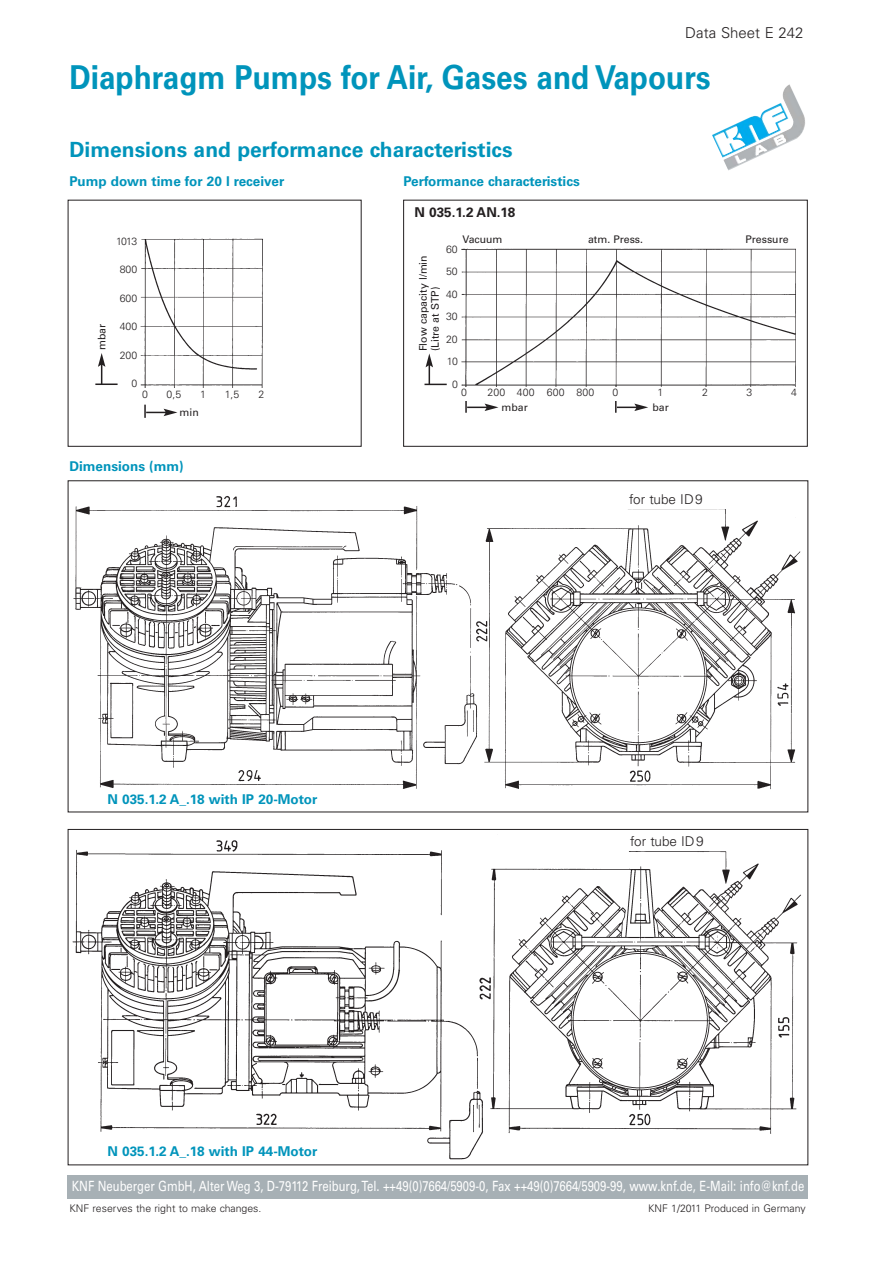
<style>
.page{position:relative;width:893px;height:1263px;background:#fff}
.page>*{position:absolute;margin:0;border:0;box-sizing:border-box;transform-origin:0 0}
.t1{font:700 33px "Univers";color:#0094bb;scale:.9 1}
.t2{font:700 21px "Univers";color:#0094bb}
.t3{font:300 15px "Univers";color:#231f20}
.t4{font:14.1px "Univers";color:#fff;scale:.8 1}
.t5{font:700 13.5px "Univers";color:#0094bb}
.t6{font:300 13.5px "Univers";color:#231f20}
.t7{font:700 13.5px "Univers";color:#231f20}
.t8{font:300 10.5px/22.5px "Univers";color:#231f20;text-align:center}
.t9{font:10.5px/12px "Univers";color:#231f20}
</style>
<div class="page">
<div style="left:68px;top:1176px;width:740px;height:23px;background:#a7b0b5"></div>
<img style="left:712px;top:84px;width:93px;height:86px">
<img style="left:72px;top:840px;width:729px;height:320px">
<img style="left:73px;top:496px;width:728px;height:294px">
<img style="left:140px;top:238px;width:123px;height:150px">
<img style="left:461px;top:248px;width:335px;height:139px">
<div style="left:403px;top:200px;width:404px;height:247px;border:1px solid #231f20"></div>
<svg style="left:465px;top:401px;width:33px;height:12px"></svg>
<svg style="left:615px;top:401px;width:33px;height:12px"></svg>
<hr style="left:428px;top:365px;width:2px;height:20px;background:#231f20">
<svg style="left:425px;top:353px;width:8px;height:14px"></svg>
<svg style="left:424px;top:384px;width:22px;height:1px"></svg>
<svg style="left:95px;top:353px;width:23px;height:32px"></svg>
<svg style="left:144px;top:405px;width:33px;height:13px"></svg>
<div style="left:628px;top:830px;width:103px;height:20px;background:#fff"></div>
<div style="left:627px;top:488px;width:103px;height:20px;background:#fff"></div>
<p class="t3" style="left:685px;top:27px;width:120px">Data Sheet E 242</p>
<h1 class="t1" style="left:69px;top:65px;width:714px">Diaphragm Pumps for Air, Gases and Vapours</h1>
<h2 class="t2" style="left:69px;top:142px;width:444px">Dimensions and performance characteristics</h2>
<p class="t5" style="left:69px;top:176px;width:216px">Pump down time for 20 l receiver</p>
<p class="t5" style="left:403px;top:176px;width:178px">Performance characteristics</p>
<p class="t7" style="left:414px;top:208px;width:102px">N 035.1.2 AN.18</p>
<p class="t9" style="left:97px;top:350px;width:28px;rotate:-90deg">mbar</p>
<p class="t8" style="left:116px;top:231px;width:23px">1013</p>
<p class="t8" style="left:120px;top:259px;width:19px">800</p>
<p class="t8" style="left:120px;top:288px;width:19px">600</p>
<p class="t8" style="left:120px;top:316px;width:19px">400</p>
<p class="t8" style="left:120px;top:345px;width:19px">200</p>
<p class="t8" style="left:132px;top:373px;width:7px">0</p>
<p class="t8" style="left:142px;top:383px;width:7px">0</p>
<p class="t8" style="left:167px;top:383px;width:16px">0,5</p>
<p class="t8" style="left:200px;top:383px;width:7px">1</p>
<p class="t8" style="left:225px;top:383px;width:16px">1,5</p>
<p class="t8" style="left:258px;top:383px;width:7px">2</p>
<p class="t9" style="left:180px;top:407px;width:21px">min</p>
<p class="t5" style="left:69px;top:461px;width:116px">Dimensions (mm)</p>
<p class="t9" style="left:462px;top:234px;width:42px">Vacuum</p>
<p class="t9" style="left:588px;top:234px;width:56px">atm. Press.</p>
<p class="t9" style="left:745px;top:234px;width:44px">Pressure</p>
<p class="t8" style="left:446px;top:239px;width:13px">60<br>50<br>40<br>30<br>20<br>10<br>0</p>
<p class="t9" style="left:418px;top:351px;width:98px;rotate:-90deg">Flow capacity l/min (Litre at STP)</p>
<p class="t8" style="left:461px;top:382px;width:7px">0</p>
<p class="t8" style="left:487px;top:382px;width:108px">200 400 600 800</p>
<p class="t8" style="left:612px;top:382px;width:7px">0</p>
<p class="t8" style="left:657px;top:382px;width:7px">1</p>
<p class="t8" style="left:702px;top:382px;width:7px">2</p>
<p class="t8" style="left:746px;top:382px;width:7px">3</p>
<p class="t8" style="left:791px;top:382px;width:7px">4</p>
<p class="t9" style="left:501px;top:402px;width:28px">mbar</p>
<p class="t9" style="left:652px;top:402px;width:18px">bar</p>
<p class="t6" style="left:629px;top:494px;width:75px">for tube ID9</p>
<p class="t5" style="left:108px;top:794px;width:211px">N 035.1.2 A_.18 with IP 20-Motor</p>
<p class="t6" style="left:630px;top:836px;width:75px">for tube ID9</p>
<p class="t5" style="left:108px;top:1146px;width:211px">N 035.1.2 A_.18 with IP 44-Motor</p>
<p class="t4" style="left:72px;top:1181px;width:917px">KNF Neuberger GmbH, Alter Weg 3, D-79112 Freiburg, Tel. ++49(0)7664/5909-0, Fax ++49(0)7664/5909-99, www.knf.de, E-Mail: info@knf.de</p>
<p class="t8" style="left:69px;top:1198px;width:194px">KNF reserves the right to make changes.</p>
<p class="t8" style="left:648px;top:1198px;width:159px">KNF 1/2011 Produced in Germany</p>
</div>
